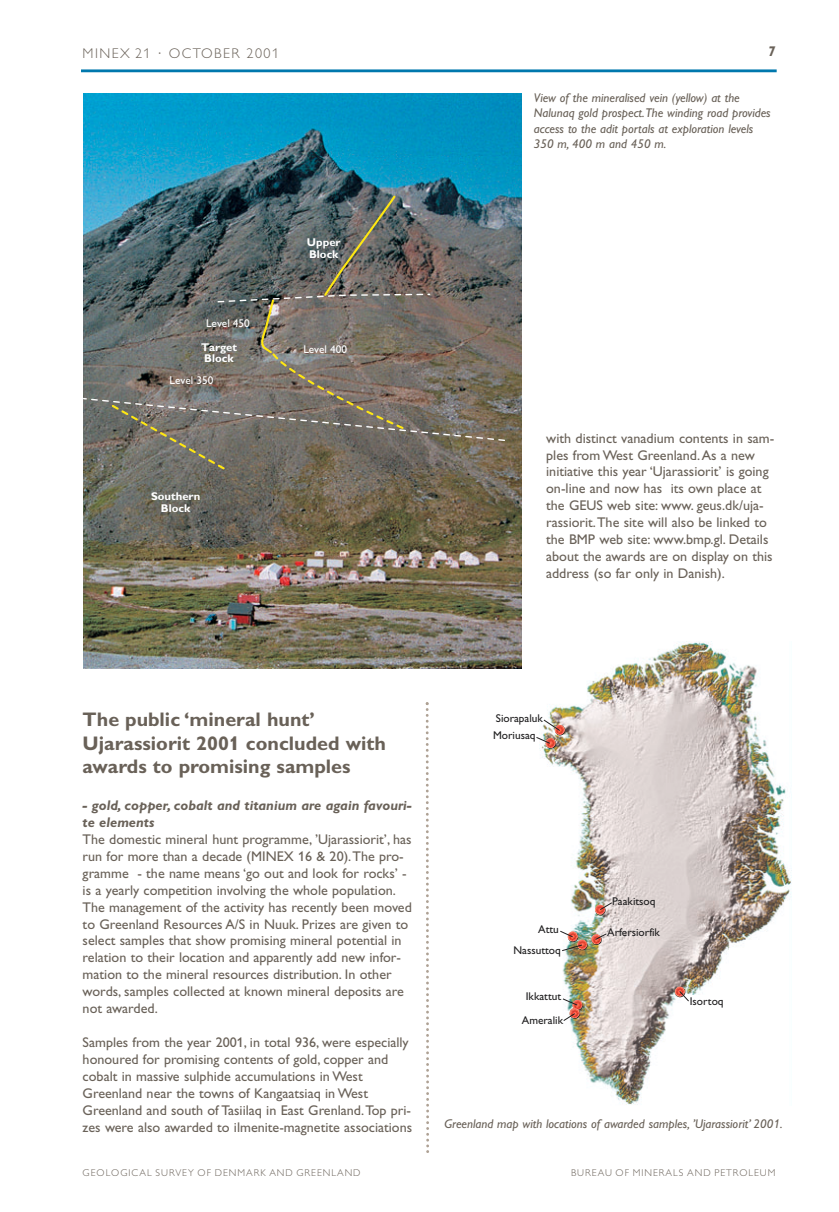
<style>
.page{position:relative;width:839px;height:1212px;background:#fff}
.page>*{position:absolute;margin:0;border:0;box-sizing:border-box;transform-origin:0 0}
.t1{font:700 19.8px/23.7px "Gill Alt One";color:#696158}
.t2{font:14.1px/17px "Gill Alt One";color:#696158}
.t3{font:italic 700 14.1px/17px "Gill Alt One";color:#696158}
.t4{font:300 14.1px "Gill Alt One";letter-spacing:.1em;color:#696158}
.t5{font:italic 12.75px/15.3px "Gill Alt One";color:#696158}
.t6{font:11.25px/17.1px "Gill Sans";color:#201f20}
.t7{font:700 11.25px/11.9px "Gill Alt One";color:#fff}
.t8{font:11.25px "Gill Sans";color:#fff}
.t9{font:300 9.9px "Gill Alt One";letter-spacing:.1em;color:#696158}
</style>
<div class="page">
<svg style="left:425px;top:702px;width:4px;height:451px"></svg>
<img style="left:83px;top:94px;width:439px;height:574px">
<svg style="left:108px;top:442px;width:118px;height:29px"></svg>
<svg style="left:83px;top:293px;width:423px;height:149px"></svg>
<img style="left:260px;top:194px;width:149px;height:238px">
<img style="left:544px;top:642px;width:247px;height:463px">
<img style="left:536px;top:720px;width:153px;height:301px">
<hr style="left:81px;top:69px;width:695px;height:3px;background:#0078ad">
<p class="t4" style="left:83px;top:48px;width:198px">MINEX 21 · OCTOBER 2001</p>
<p class="t8" style="left:206px;top:319px;width:45px">Level 450</p>
<p class="t7" style="left:201px;top:342px;width:38px">Target<br>Block</p>
<p class="t8" style="left:170px;top:376px;width:45px">Level 350</p>
<p class="t7" style="left:151px;top:491px;width:51px;text-align:center">Southern<br>Block</p>
<p class="t7" style="left:307px;top:237px;width:35px">Upper<br>Block</p>
<p class="t8" style="left:303px;top:345px;width:45px">Level 400</p>
<p class="t3" style="left:768px;top:44px;width:9px">7</p>
<p class="t5" style="left:534px;top:92px;width:238px">View of the mineralised vein (yellow) at the Nalunaq gold prospect.The winding road provides access to the adit portals at exploration levels 350 m, 400 m and 450 m.</p>
<p class="t2" style="left:546px;top:431px;width:230px">with distinct vanadium contents in sam&shy;ples from West Greenland.As a new initiative this year ‘Ujarassiorit’ is going on-line and now has its own place at the GEUS web site: www. geus.dk/uja&shy;rassiorit.The site will also be linked to the BMP web site: www.bmp.gl. Details about the awards are on display on this address (so far only in Danish).</p>
<h1 class="t1" style="left:83px;top:709px;width:305px">The public ‘mineral hunt’<br>Ujarassiorit 2001 concluded with awards to promising samples</h1>
<p class="t3" style="left:83px;top:798px;width:331px">- gold, copper, cobalt and titanium are again favouri&shy;te elements</p>
<p class="t2" style="left:83px;top:832px;width:331px">The domestic mineral hunt programme, ’Ujarassiorit’, has run for more than a decade (MINEX 16 &amp; 20).The pro&shy;gramme - the name means ‘go out and look for rocks’ - is a yearly competition involving the whole population.<br>The management of the activity has recently been moved to Greenland Resources A/S in Nuuk. Prizes are given to select samples that show promising mineral potential in relation to their location and apparently add new infor&shy;mation to the mineral resources distribution. In other words, samples collected at known mineral deposits are not awarded.</p>
<p class="t2" style="left:83px;top:1035px;width:331px">Samples from the year 2001, in total 936, were especially honoured for promising contents of gold, copper and cobalt in massive sulphide accumulations in West Greenland near the towns of Kangaatsiaq in West Greenland and south of Tasiilaq in East Grenland.Top pri&shy;zes were also awarded to ilmenite-magnetite associations</p>
<p class="t6" style="left:493px;top:711px;width:51px">Siorapaluk<br>Moriusaq</p>
<p class="t6" style="left:612px;top:894px;width:45px">Paakitsoq</p>
<p class="t6" style="left:513px;top:920px;width:49px;line-height:20.4px;text-align:right">Attu<br>Nassuttoq</p>
<p class="t6" style="left:522px;top:986px;width:43px;line-height:23.5px;text-align:center">Ikkattut<br>Ameralik</p>
<p class="t6" style="left:690px;top:994px;width:35px">Isortoq</p>
<p class="t6" style="left:607px;top:925px;width:54px">Arfersiorfik</p>
<p class="t5" style="left:444px;top:1118px;width:340px">Greenland map with locations of awarded samples, ’Ujarassiorit’ 2001.</p>
<p class="t9" style="left:83px;top:1169px;width:279px">GEOLOGICAL SURVEY OF DENMARK AND GREENLAND</p>
<p class="t9" style="left:571px;top:1169px;width:206px">BUREAU OF MINERALS AND PETROLEUM</p>
</div>
